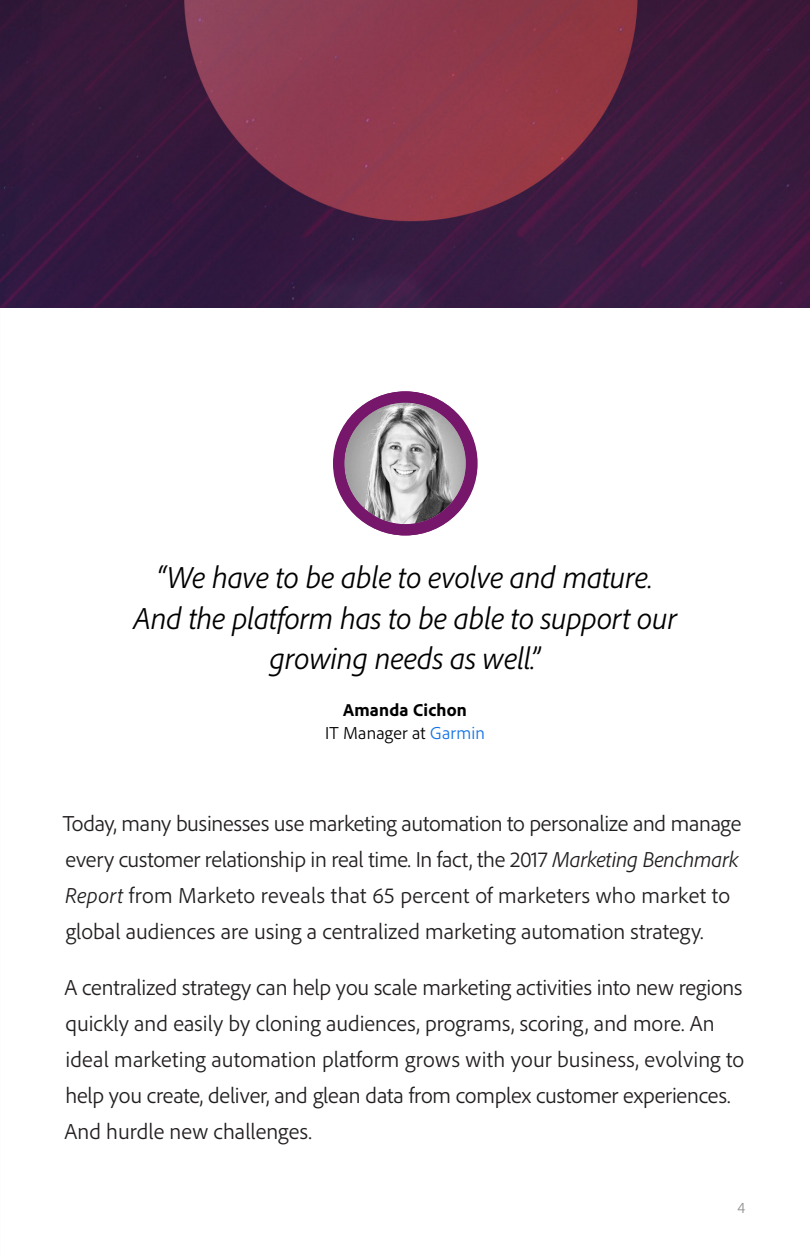
<style>
.page{position:relative;width:810px;height:1256px;background:#fff}
.page>*{position:absolute;margin:0;border:0;box-sizing:border-box;transform-origin:0 0}
.t1{font:italic 300 31.5px/40.5px "Adobe Clean";letter-spacing:-.005em;color:#000;text-align:center}
.Body{font:300 22.5px/36px "Adobe Clean";color:#231f20}
.Quote_author_title{font:300 18px "Adobe Clean";letter-spacing:.01em;color:#000}
.Quote_author{font:800 18px "Adobe Clean";letter-spacing:.01em;color:#000}
.t2{font:300 15.75px "Adobe Clean";color:#231f20}
.s1{color:#1473e6}
.s2{font-style:italic}
</style>
<div class="page">
<img style="left:0;top:0;width:810px;height:307px">
<img style="left:344px;top:402px;width:122px;height:122px;border-radius:61px">
<div style="left:333px;top:391px;width:144px;height:144px;border:11px solid #77176b;border-radius:50%"></div>
<p class="t1" style="left:133px;top:556px;width:545px">“We have to be able to evolve and mature.<br>And the platform has to be able to support our growing needs as well.”</p>
<p class="Quote_author" style="left:343px;top:698px;width:125px">Amanda Cichon</p>
<p class="Quote_author_title" style="left:325px;top:721px;width:162px">IT Manager at <span class="s1">Garmin</span></p>
<p class="Body" style="left:63px;top:804px;width:680px">Today, many businesses use marketing automation to personalize and manage every customer relationship in real time. In fact, the 2017 <span class="s2">Marketing Benchmark Report</span> from Marketo reveals that 65 percent of marketers who market to global audiences are using a centralized marketing automation strategy.</p>
<p class="Body" style="left:64px;top:969px;width:681px">A centralized strategy can help you scale marketing activities into new regions quickly and easily by cloning audiences, programs, scoring, and more. An ideal marketing automation platform grows with your business, evolving to help you create, deliver, and glean data from complex customer experiences.<br>And hurdle new challenges.</p>
<p class="t2" style="left:737px;top:1197px;width:9px">4</p>
</div>
